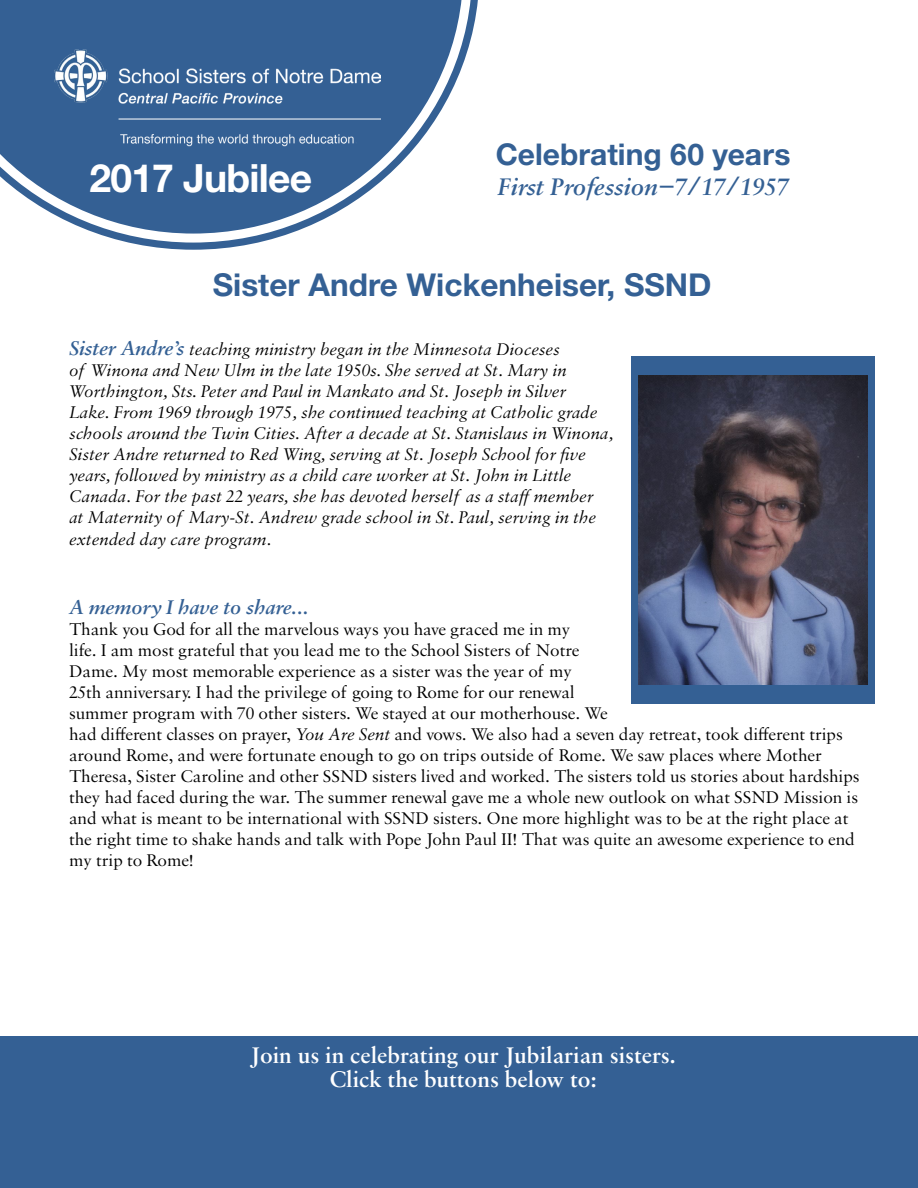
<style>
.page{position:relative;width:918px;height:1188px;background:#fff}
.page>*{position:absolute;margin:0;border:0;box-sizing:border-box;transform-origin:0 0}
.t1{font:700 39px "Helvetica Neue LT Std";letter-spacing:-.02em;color:#fff}
.t2{font:700 31.5px "Helvetica Neue LT Std";color:#346094}
.t3{font:700 30px "Helvetica Neue LT Std";color:#346094}
.t4{font:italic 600 25.5px "Sabon MT Pro";color:#346094}
.t5{font:600 24px/24px "Sabon MT Pro";color:#fff;text-align:center}
.t6{font:italic 600 21px "Sabon MT Pro";color:#346094}
.t7{font:18px/21px "Sabon MT Pro";letter-spacing:-.005em;color:#000}
.t8{font:italic 18px/21px "Sabon MT Pro";letter-spacing:-.005em;color:#000}
.s1{font-weight:600;font-size:21px;color:#346094}
.s2{font-style:italic}
</style>
<div class="page">
<div style="left:632px;top:356px;width:243px;height:348px;background:#346094"></div>
<img style="left:639px;top:376px;width:229px;height:309px">
<div style="left:0;top:1037px;width:918px;height:151px;background:#346094"></div>
<svg style="left:131px;top:0;width:347px;height:250px"></svg>
<svg style="left:0;top:0;width:472px;height:243px"></svg>
<img style="left:54px;top:49px;width:326px;height:101px">
<div style="left:422px;top:144px;width:442px;height:116px;background:#fff"></div>
<h1 class="t1" style="left:90px;top:154px;width:224px">2017 Jubilee</h1>
<h3 class="t3" style="left:496px;top:136px;width:296px">Celebrating 60 years</h3>
<h3 class="t4" style="left:497px;top:172px;width:293px">First Profession−7/17/1957</h3>
<h2 class="t2" style="left:213px;top:265px;width:500px">Sister Andre Wickenheiser, SSND</h2>
<p class="t8" style="left:69px;top:338px;width:546px"><span class="s1">Sister Andre’s</span> teaching ministry began in the Minnesota Dioceses<br>of Winona and New Ulm in the late 1950s. She served at St. Mary in Worthington, Sts. Peter and Paul in Mankato and St. Joseph in Silver<br>Lake. From 1969 through 1975, she continued teaching at Catholic grade schools around the Twin Cities. After a decade at St. Stanislaus in Winona, Sister Andre returned to Red Wing, serving at St. Joseph School for five years, followed by ministry as a child care worker at St. John in Little Canada. For the past 22 years, she has devoted herself as a staff member<br>at Maternity of Mary-St. Andrew grade school in St. Paul, serving in the extended day care program.</p>
<p class="t6" style="left:69px;top:594px;width:240px">A memory I have to share...</p>
<p class="t7" style="left:69px;top:618px;width:792px">Thank you God for all the marvelous ways you have graced me in my<br>life. I am most grateful that you lead me to the School Sisters of Notre<br>Dame. My most memorable experience as a sister was the year of my<br>25th anniversary. I had the privilege of going to Rome for our renewal<br>summer program with 70 other sisters. We stayed at our motherhouse. We<br>had different classes on prayer, <span class="s2">You Are Sent</span> and vows. We also had a seven day retreat, took different trips around Rome, and were fortunate enough to go on trips outside of Rome. We saw places where Mother Theresa, Sister Caroline and other SSND sisters lived and worked. The sisters told us stories about hardships they had faced during the war. The summer renewal gave me a whole new outlook on what SSND Mission is and what is meant to be international with SSND sisters. One more highlight was to be at the right place at the right time to shake hands and talk with Pope John Paul II! That was quite an awesome experience to end my trip to Rome!</p>
<h3 class="t5" style="left:250px;top:1043px;width:427px">Join us in celebrating our Jubilarian sisters.<br>Click the buttons below to:</h3>
</div>
